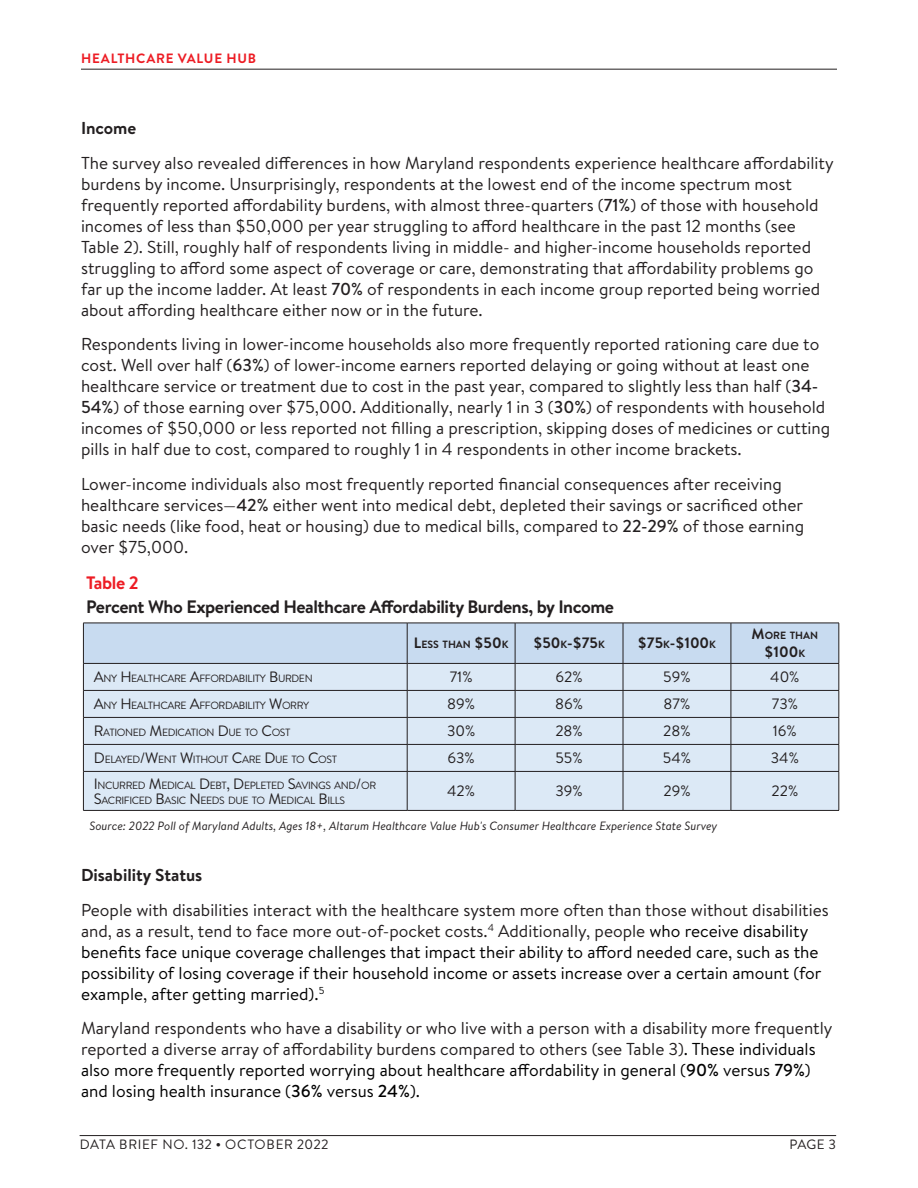
<style>
.page{position:relative;width:918px;height:1188px;background:#fff}
.page>*{position:absolute;margin:0;border:0;box-sizing:border-box;transform-origin:0 0}
.Figure_Title{font:700 18px "Brandon Text";letter-spacing:-.025em;color:#231f20}
.Figure_Title-2{font:700 18px "Brandon Text";letter-spacing:-.025em;color:#ed1c24}
.body{font:17.25px/21px "Brandon Text";color:#231f20}
.body-2{font:17.25px/21px "Brandon Text";color:#000}
.body-3{font:700 17.25px "Brandon Text";color:#231f20}
.t1{font:15px "Brandon Text";color:#231f20}
.t2{font:700 15px "Brandon Text";color:#231f20}
.t3{font:13.5px "Brandon Text";letter-spacing:.035em;color:#231f20}
.t4{font:700 13.5px "Brandon Text";letter-spacing:.06em;color:#ed1c24}
.t5{font:italic 12px "Brandon Text";color:#231f20}
.Table_Body{font:10.5px/15px "Brandon Text";letter-spacing:-.035em;color:#231f20}
.t6{font:700 10.5px "Brandon Text";color:#231f20}
.s1{font-weight:500}
.s2{font-size:15px}
.s3{font-size:10.5px}
.s4{color:#231f20}
.s5{color:#000}
.s6{font-weight:500;color:#000}
.s7{font-weight:700}
</style>
<div class="page">
<hr style="left:80px;top:1135px;width:756px;height:1px;background:#231f20">
<hr style="left:81px;top:69px;width:756px;height:1px;background:#231f20">
<div style="left:84px;top:772px;width:755px;height:38px;background:#dce9f6"></div>
<svg style="left:83px;top:624px;width:757px;height:147px;background:#d1dfee"></svg>
<hr style="left:83px;top:771px;width:324px;height:1px;background:#231f20">
<hr style="left:83px;top:772px;width:1px;height:38px;background:#231f20">
<hr style="left:407px;top:771px;width:108px;height:1px;background:#231f20">
<hr style="left:407px;top:772px;width:1px;height:38px;background:#231f20">
<hr style="left:515px;top:771px;width:108px;height:1px;background:#231f20">
<hr style="left:515px;top:772px;width:1px;height:38px;background:#231f20">
<hr style="left:623px;top:771px;width:108px;height:1px;background:#231f20">
<hr style="left:623px;top:772px;width:1px;height:38px;background:#231f20">
<hr style="left:731px;top:771px;width:108px;height:1px;background:#231f20">
<hr style="left:731px;top:772px;width:1px;height:38px;background:#231f20">
<hr style="left:839px;top:772px;width:1px;height:38px;background:#231f20">
<hr style="left:83px;top:810px;width:324px;height:1px;background:#231f20">
<hr style="left:407px;top:810px;width:108px;height:1px;background:#231f20">
<hr style="left:515px;top:810px;width:108px;height:1px;background:#231f20">
<hr style="left:623px;top:810px;width:108px;height:1px;background:#231f20">
<hr style="left:731px;top:810px;width:108px;height:1px;background:#231f20">
<hr style="left:83px;top:623px;width:324px;height:1px;background:#231f20">
<hr style="left:407px;top:623px;width:108px;height:1px;background:#231f20">
<hr style="left:407px;top:663px;width:108px;height:1px;background:#231f20">
<hr style="left:515px;top:623px;width:108px;height:1px;background:#231f20">
<hr style="left:515px;top:623px;width:1px;height:40px;background:#231f20">
<hr style="left:623px;top:623px;width:108px;height:1px;background:#231f20">
<hr style="left:623px;top:623px;width:1px;height:40px;background:#231f20">
<hr style="left:731px;top:623px;width:108px;height:1px;background:#231f20">
<hr style="left:731px;top:623px;width:1px;height:40px;background:#231f20">
<hr style="left:839px;top:623px;width:1px;height:40px;background:#231f20">
<hr style="left:515px;top:663px;width:108px;height:1px;background:#231f20">
<hr style="left:623px;top:663px;width:108px;height:1px;background:#231f20">
<hr style="left:731px;top:663px;width:108px;height:1px;background:#231f20">
<hr style="left:83px;top:623px;width:1px;height:40px;background:#231f20">
<hr style="left:407px;top:623px;width:1px;height:40px;background:#231f20">
<hr style="left:83px;top:663px;width:324px;height:1px;background:#231f20">
<p class="t4" style="left:81px;top:49px;width:177px">HEALTHCARE VALUE HUB</p>
<p class="body-3" style="left:81px;top:116px;width:57px">Income</p>
<p class="body" style="left:81px;top:152px;width:754px">The survey also revealed differences in how Maryland respondents experience healthcare affordability burdens by income. Unsurprisingly, respondents at the lowest end of the income spectrum most frequently reported affordability burdens, with almost three-quarters (<span class="s1">71%</span>) of those with household incomes of less than $50,000 per year struggling to afford healthcare in the past 12 months (see Table 2). Still, roughly half of respondents living in middle- and higher-income households reported struggling to afford some aspect of coverage or care, demonstrating that affordability problems go far up the income ladder. At least <span class="s1">70%</span> of respondents in each income group reported being worried about affording healthcare either now or in the future.</p>
<p class="body" style="left:81px;top:333px;width:751px">Respondents living in lower-income households also more frequently reported rationing care due to cost. Well over half (<span class="s1">63%</span>) of lower-income earners reported delaying or going without at least one healthcare service or treatment due to cost in the past year, compared to slightly less than half (<span class="s1">34- 54%</span>) of those earning over $75,000. Additionally, nearly 1 in 3 (<span class="s1">30%</span>) of respondents with household incomes of $50,000 or less reported not filling a prescription, skipping doses of medicines or cutting pills in half due to cost, compared to roughly 1 in 4 respondents in other income brackets.</p>
<p class="body" style="left:81px;top:473px;width:725px">Lower-income individuals also most frequently reported financial consequences after receiving healthcare services—<span class="s1">42%</span> either went into medical debt, depleted their savings or sacrificed other basic needs (like food, heat or housing) due to medical bills, compared to <span class="s1">22-29%</span> of those earning over $75,000.</p>
<p class="Figure_Title-2" style="left:86px;top:570px;width:54px">Table 2</p>
<p class="Figure_Title" style="left:86px;top:594px;width:529px">Percent Who Experienced Healthcare Affordability Burdens, by Income</p>
<p class="t6" style="left:414px;top:637px;width:96px"><span class="s2">L</span>ESS THAN <span class="s2">$50</span>K</p>
<p class="t2" style="left:533px;top:633px;width:73px">$50<span class="s3">K</span>-$75<span class="s3">K</span></p>
<p class="t2" style="left:638px;top:633px;width:80px">$75<span class="s3">K</span>-$100<span class="s3">K</span></p>
<p class="t6" style="left:752px;top:628px;width:68px"><span class="s2">M</span>ORE THAN</p>
<p class="t2" style="left:765px;top:642px;width:42px">$100<span class="s3">K</span></p>
<p class="Table_Body" style="left:94px;top:671px;width:220px"><span class="s2">A</span>NY <span class="s2">H</span>EALTHCARE <span class="s2">A</span>FFORDABILITY <span class="s2">B</span> URDEN</p>
<p class="t1" style="left:450px;top:667px;width:24px">71%</p>
<p class="t1" style="left:556px;top:667px;width:29px">62%</p>
<p class="t1" style="left:663px;top:667px;width:29px">59%</p>
<p class="t1" style="left:770px;top:667px;width:31px">40%</p>
<p class="Table_Body" style="left:94px;top:698px;width:217px"><span class="s2">A</span>NY <span class="s2">H</span>EALTH CARE <span class="s2">A</span>FFORDABILITY <span class="s2">W</span>ORRY</p>
<p class="t1" style="left:447px;top:694px;width:29px">89%</p>
<p class="t1" style="left:555px;top:694px;width:29px">86%</p>
<p class="t1" style="left:664px;top:694px;width:28px">87%</p>
<p class="t1" style="left:772px;top:694px;width:28px">73%</p>
<p class="Table_Body" style="left:94px;top:725px;width:198px"><span class="s2">R</span>ATIONED <span class="s2">M</span>EDICATION <span class="s2">D</span>UE TO <span class="s2">C</span>OST</p>
<p class="t1" style="left:447px;top:721px;width:30px">30%</p>
<p class="t1" style="left:555px;top:721px;width:29px">28%</p>
<p class="t1" style="left:663px;top:721px;width:29px">28%</p>
<p class="t1" style="left:773px;top:721px;width:25px">16%</p>
<p class="Table_Body" style="left:94px;top:752px;width:245px"><span class="s2">D</span> ELAYED<span class="s2">/W</span>ENT <span class="s2">W</span>ITHOUT <span class="s2">C</span>ARE <span class="s2">D</span> UE TO <span class="s2">C</span>OST</p>
<p class="t1" style="left:448px;top:748px;width:29px">63%</p>
<p class="t1" style="left:555px;top:748px;width:29px">55%</p>
<p class="t1" style="left:663px;top:748px;width:30px">54%</p>
<p class="t1" style="left:771px;top:748px;width:29px">34%</p>
<p class="Table_Body" style="left:94px;top:777px;width:284px"><span class="s2">I</span> NCURRED <span class="s2">M</span>EDICAL <span class="s2">D</span>EBT<span class="s2">, D</span>EPLETED <span class="s2">S</span>AVINGS AND<span class="s2">/</span>OR<br><span class="s2">S</span>ACRIFICED <span class="s2">B</span>ASIC <span class="s2">N</span> EEDS DUE TO <span class="s2">M</span>EDICAL <span class="s2">B</span> ILLS</p>
<p class="t1" style="left:447px;top:781px;width:29px">42%</p>
<p class="t1" style="left:555px;top:781px;width:29px">39%</p>
<p class="t1" style="left:663px;top:781px;width:29px">29%</p>
<p class="t1" style="left:772px;top:781px;width:28px">22%</p>
<p class="t5" style="left:89px;top:817px;width:629px">Source: 2022 Poll of Maryland Adults, Ages 18+, Altarum Healthcare Value Hub's Consumer Healthcare Experience State Survey</p>
<p class="body-3" style="left:81px;top:863px;width:123px">Disability Status</p>
<p class="body-2" style="left:81px;top:899px;width:749px"><span class="s4">People with disabilities interact with the healthcare system more often than those without disabilities and, as a result, tend to face more out-of-pocket costs.</span><sup>4</sup> <span class="s4">Additionally, people</span> who receive disability benefits face unique coverage challenges that impact their ability to afford needed care, such as the possibility of losing coverage if their household income or assets increase over a certain amount (for example, after getting married).<sup>5</sup></p>
<p class="body" style="left:81px;top:1017px;width:753px">Maryland respondents who have a disability or who live with a person with a disability more frequently reported a diverse array of affordability burdens compared to others (see Table 3)<span class="s5">. These individuals also more frequently reported worrying about healthcare affordability in general (</span><span class="s6">90%</span> <span class="s5">versus</span> <span class="s6">79%</span><span class="s5">) and losing health insurance (</span><span class="s6">36%</span> <span class="s5">versus</span> <span class="s6">24%</span><span class="s5">).</span></p>
<p class="t3" style="left:80px;top:1136px;width:250px">DATA BRIEF NO. 132 <span class="s7">•</span> OCTOBER 2022</p>
<p class="t3" style="left:789px;top:1136px;width:48px">PAGE 3</p>
</div>
